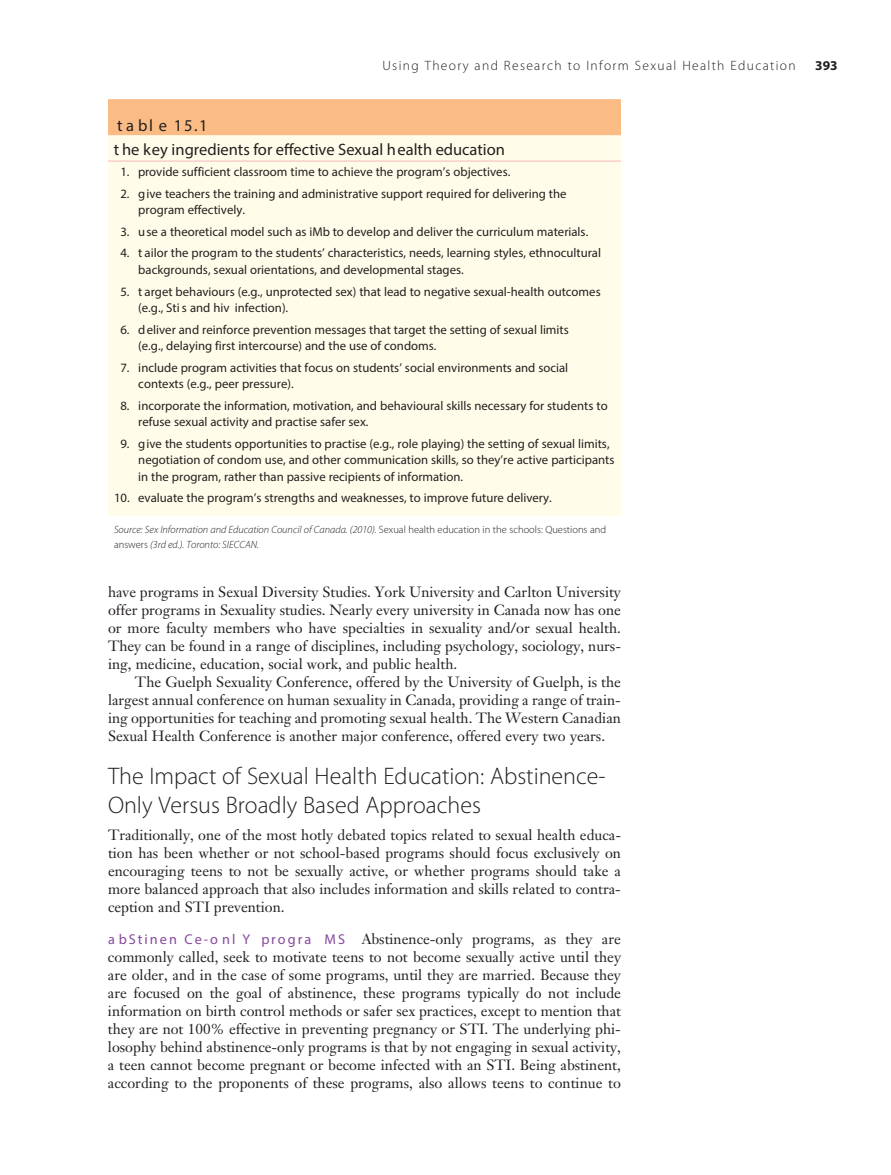
<style>
.page{position:relative;width:891px;height:1175px;background:#fff}
.page>*{position:absolute;margin:0;border:0;box-sizing:border-box;transform-origin:0 0}
.t1{font:300 24px/29.2px "Myriad Pro";color:#231f20}
.t2{font:16.5px/24px "Myriad Pro";color:#231f20}
.t3{font:14.7px/18px "Janson Text LT Std";color:#231f20;text-align:justify}
.t4{font:14.25px "Myriad Pro";letter-spacing:.145em;color:#86489c}
.t5{font:300 13.5px "Myriad Pro";letter-spacing:.1em;color:#231f20}
.t6{font:700 13.5px "Myriad Pro";color:#231f20}
.t7{font:12.75px/16.5px "Myriad Pro";color:#231f20}
.t8{font:italic 300 10.5px/15px "Myriad Pro";color:#231f20}
.s1{font-style:normal}
</style>
<div class="page">
<div style="left:108px;top:135px;width:513px;height:381px;background:#fffde9"></div>
<div style="left:108px;top:99px;width:513px;height:36px;background:#fbbb85"></div>
<hr style="left:108px;top:161px;width:513px;height:1px;background:#f8b5c1">
<p class="t5" style="left:383px;top:57px;width:415px">Using Theory and Research to Inform Sexual Health Education</p>
<p class="t6" style="left:815px;top:57px;width:24px">393</p>
<p class="t2" style="left:114px;top:113px;width:392px">T a bl e 15.1<br>T he Key Ingredients for Effective Sexual H ealth Education</p>
<p class="t7" style="left:120px;top:163px;width:391px">1. Provide sufficient classroom time to achieve the program’s objectives.</p>
<p class="t7" style="left:138px;top:185px;width:430px;text-indent:-18px">2. G ive teachers the training and administrative support required for delivering the program effectively.</p>
<p class="t7" style="left:120px;top:223px;width:469px">3. U se a theoretical model such as IMB to develop and deliver the curriculum materials.</p>
<p class="t7" style="left:138px;top:245px;width:464px;text-indent:-18px">4. T ailor the program to the students’ characteristics, needs, learning styles, ethnocultural backgrounds, sexual orientations, and developmental stages.</p>
<p class="t7" style="left:138px;top:283px;width:464px;text-indent:-18px">5. T arget behaviours (e.g., unprotected sex) that lead to negative sexual-health outcomes (e.g., STI s and HIV</p>
<p class="t7" style="left:235px;top:299px;width:55px">infection).</p>
<p class="t7" style="left:138px;top:321px;width:432px;text-indent:-18px">6. D eliver and reinforce prevention messages that target the setting of sexual limits (e.g., delaying first intercourse) and the use of condoms.</p>
<p class="t7" style="left:138px;top:359px;width:431px;text-indent:-18px">7. Include program activities that focus on students’ social environments and social contexts (e.g., peer pressure).</p>
<p class="t7" style="left:138px;top:397px;width:471px;text-indent:-18px">8. Incorporate the information, motivation, and behavioural skills necessary for students to refuse sexual activity and practise safer sex.</p>
<p class="t7" style="left:138px;top:435px;width:478px;text-indent:-18px">9. G ive the students opportunities to practise (e.g., role playing) the setting of sexual limits, negotiation of condom use, and other communication skills, so they’re active participants in the program, rather than passive recipients of information.</p>
<p class="t7" style="left:114px;top:489px;width:439px">10. Evaluate the program’s strengths and weaknesses, to improve future delivery.</p>
<p class="t8" style="left:114px;top:522px;width:494px">Source: Sex Information and Education Council of Canada. (2010). <span class="s1">Sexual health education in the schools: Questions and answers</span> (3rd ed.). Toronto: SIECCAN.</p>
<p class="t3" style="left:108px;top:583px;width:515px">have programs in Sexual Diversity Studies. York University and Carlton University offer programs in Sexuality studies. Nearly every university in Canada now has one or more faculty members who have specialties in sexuality and/or sexual health.<br>They can be found in a range of disciplines, including psychology, sociology, nurs&shy;ing, medicine, education, social work, and public health.</p>
<p class="t3" style="left:108px;top:673px;width:515px;text-indent:27px">The Guelph Sexuality Conference, offered by the University of Guelph, is the largest annual conference on human sexuality in Canada, providing a range of train&shy;ing opportunities for teaching and promoting sexual health. The Western Canadian Sexual Health Conference is another major conference, offered every two years.</p>
<h1 class="t1" style="left:108px;top:761px;width:499px">The Impact of Sexual Health Education: Abstinence-<br>Only Versus Broadly Based Approaches</h1>
<p class="t3" style="left:108px;top:826px;width:515px">Traditionally, one of the most hotly debated topics related to sexual health educa&shy;tion has been whether or not school-based programs should focus exclusively on encouraging teens to not be sexually active, or whether programs should take a more balanced approach that also includes information and skills related to contra&shy;ception and STI prevention.</p>
<p class="t4" style="left:108px;top:930px;width:227px">A bstinen c e-O nl y Progra ms</p>
<p class="t3" style="left:108px;top:929px;width:515px;text-indent:254px">Abstinence-only programs, as they are commonly called, seek to motivate teens to not become sexually active until they are older, and in the case of some programs, until they are married. Because they are focused on the goal of abstinence, these programs typically do not include information on birth control methods or safer sex practices, except to mention that they are not 100% effective in preventing pregnancy or STI. The underlying phi&shy;losophy behind abstinence-only programs is that by not engaging in sexual activity, a teen cannot become pregnant or become infected with an STI. Being abstinent, according to the proponents of these programs, also allows teens to continue to</p>
</div>
